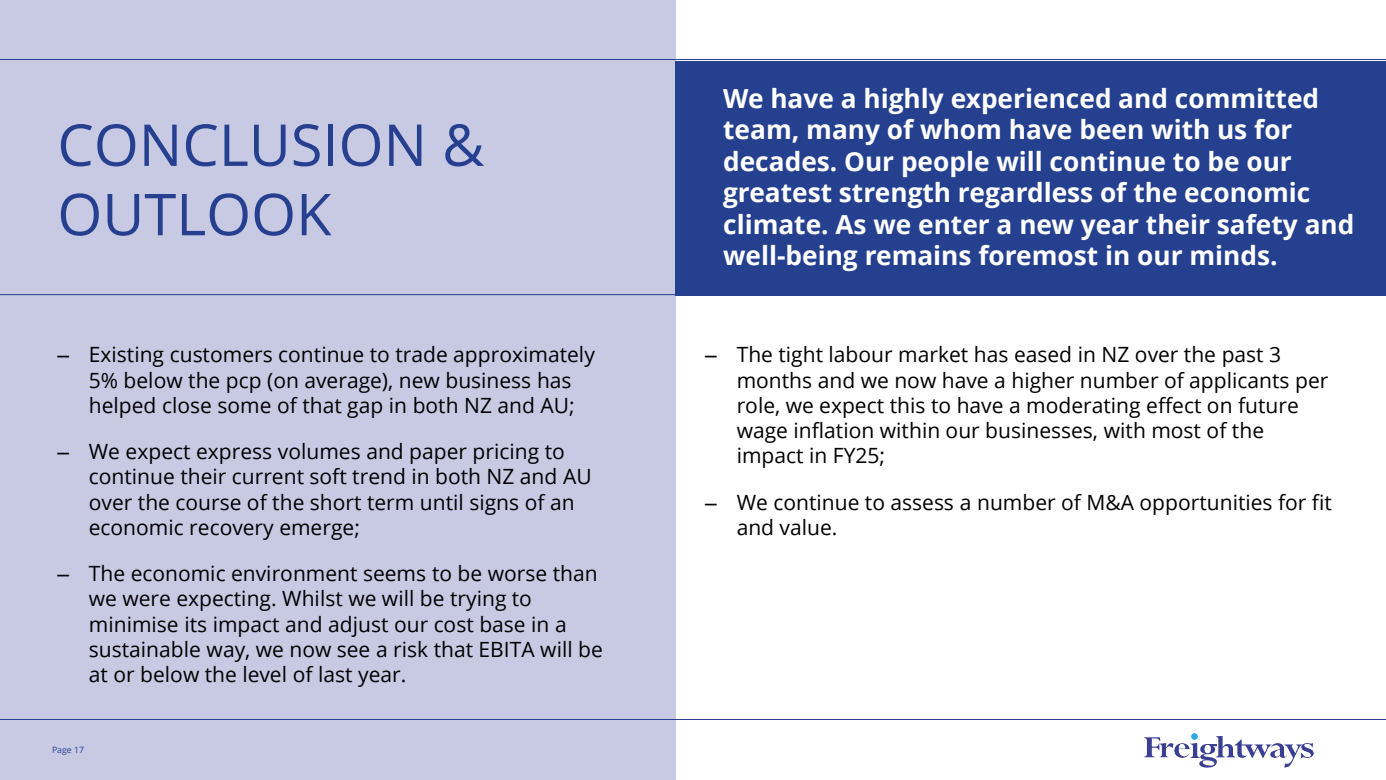
<style>
.page{position:relative;width:1386px;height:780px;background:#fff}
.page>*{position:absolute;margin:0;border:0;box-sizing:border-box;transform-origin:0 0}
.t1{font:57.75px/69.3px "Open Sans";color:#26408f}
.t2{font:700 26.25px/31.5px "Open Sans";color:#fff}
.t3{font:21px/25.2px "Open Sans";color:#000}
.t4{font:8.75px "Open Sans";letter-spacing:-.005em;color:#25408f}
.s1{font-family:"Arial"}
</style>
<div class="page">
<div style="left:0;top:0;width:675px;height:779px;background:#c8cae4"></div>
<hr style="left:0;top:719px;width:1385px;height:1px;background:#26408f">
<hr style="left:0;top:60px;width:1385px;height:1px;background:#26408f">
<hr style="left:0;top:294px;width:675px;height:1px;background:#26408f">
<svg style="left:1144px;top:737px;width:16px;height:20px"></svg>
<img style="left:1159px;top:743px;width:31px;height:14px">
<img style="left:1271px;top:743px;width:13px;height:14px">
<svg style="left:1284px;top:744px;width:17px;height:23px"></svg>
<img style="left:1301px;top:743px;width:11px;height:14px">
<svg style="left:1190px;top:733px;width:81px;height:34px"></svg>
<div style="left:675px;top:61px;width:710px;height:234px;background:#25408f"></div>
<p class="t1" style="left:57px;top:109px;width:428px">CONCLUSION &amp;<br>OUTLOOK</p>
<p class="t3" style="left:57px;top:341px;width:539px;text-align:center"><span class="s1">‒</span> Existing customers continue to trade approximately<br>5% below the pcp (on average), new business has helped close some of that gap in both NZ and AU;</p>
<p class="t3" style="left:89px;top:438px;width:504px;text-indent:-32px"><span class="s1">‒</span> We expect express volumes and paper pricing to continue their current soft trend in both NZ and AU over the course of the short term until signs of an economic recovery emerge;</p>
<p class="t3" style="left:89px;top:560px;width:515px;text-indent:-32px"><span class="s1">‒</span> The economic environment seems to be worse than we were expecting. Whilst we will be trying to minimise its impact and adjust our cost base in a sustainable way, we now see a risk that EBITA will be at or below the level of last year.</p>
<p class="t4" style="left:52px;top:743px;width:33px">Page 17</p>
<p class="t2" style="left:723px;top:82px;width:632px">We have a highly experienced and committed team, many of whom have been with us for decades. Our people will continue to be our greatest strength regardless of the economic climate. As we enter a new year their safety and well-being remains foremost in our minds.</p>
<p class="t3" style="left:736px;top:341px;width:593px;text-indent:-32px"><span class="s1">‒</span> The tight labour market has eased in NZ over the past 3 months and we now have a higher number of applicants per role, we expect this to have a moderating effect on future wage inflation within our businesses, with most of the impact in FY25;</p>
<p class="t3" style="left:736px;top:488px;width:596px;text-indent:-32px"><span class="s1">‒</span> We continue to assess a number of M&amp;A opportunities for fit and value.</p>
</div>
